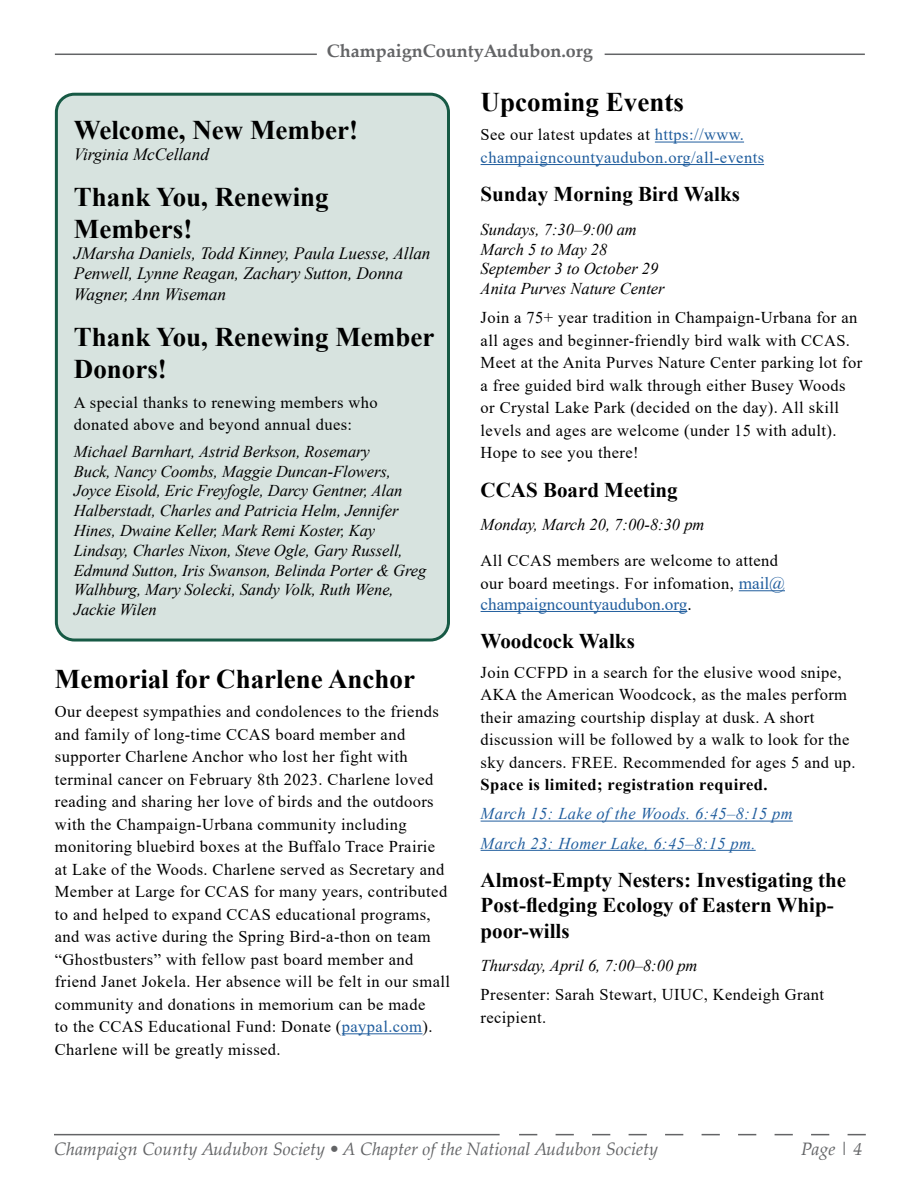
<style>
.page{position:relative;width:918px;height:1188px;background:#fff}
.page>*{position:absolute;margin:0;border:0;box-sizing:border-box;transform-origin:0 0}
.t1{font:700 27px/32.4px "Times New Roman";color:#000}
.t2{font:700 21px/25.2px "Times New Roman";color:#000}
.t3{font:italic 18px "Palatino Linotype";color:#636466}
.t4{font:700 18px "Palatino Linotype";color:#636466}
.t5{font:italic 17.25px/20.7px "Times New Roman";letter-spacing:-.005em;color:#000}
.t6{font:17.25px "Times New Roman";letter-spacing:-.005em;color:#215e9e}
.t7{font:16.5px/22.5px "Times New Roman";letter-spacing:.025em;color:#000}
.t8{font:italic 16.5px/19.8px "Times New Roman";letter-spacing:-.005em;color:#000}
.t9{font:16.5px/22.5px "Times New Roman";letter-spacing:.025em;color:#215e9e}
.t10{font:italic 16.5px/29.2px "Times New Roman";letter-spacing:.025em;color:#215e9e}
.t11{font:700 16.5px "Times New Roman";letter-spacing:.025em;color:#000}
.s1{color:#215e9e}
.s2{color:#000}
.s3{font-size:17.25px;color:#215e9e}
</style>
<div class="page">
<div style="left:56px;top:94px;width:393px;height:546px;background:#d7e3df;border-radius:18px"></div>
<div style="left:55px;top:93px;width:395px;height:549px;border:3px solid #175a45;border-radius:18px"></div>
<hr style="left:655px;top:142px;width:89px;height:1px;background:#215e9e">
<hr style="left:481px;top:164px;width:283px;height:1px;background:#215e9e">
<hr style="left:739px;top:590px;width:46px;height:1px;background:#215e9e">
<hr style="left:481px;top:611px;width:206px;height:1px;background:#215e9e">
<hr style="left:481px;top:821px;width:312px;height:1px;background:#215e9e">
<hr style="left:481px;top:850px;width:275px;height:1px;background:#215e9e">
<hr style="left:342px;top:1033px;width:80px;height:1px;background:#215e9e">
<svg style="left:519px;top:1134px;width:347px;height:1px"></svg>
<hr style="left:54px;top:1134px;width:446px;height:1px;background:#636466">
<hr style="left:55px;top:54px;width:262px;height:1px;background:#636466">
<hr style="left:605px;top:54px;width:260px;height:1px;background:#636466">
<p class="t4" style="left:327px;top:38px;width:268px">ChampaignCountyAudubon.org</p>
<h1 class="t1" style="left:74px;top:113px;width:286px">Welcome, New Member!</h1>
<p class="t5" style="left:74px;top:143px;width:137px">Virginia McCelland</p>
<h1 class="t1" style="left:74px;top:180px;width:256px">Thank You, Renewing<br>Members!</h1>
<p class="t5" style="left:74px;top:242px;width:358px">JMarsha Daniels, Todd Kinney, Paula Luesse, Allan<br>Penwell, Lynne Reagan, Zachary Sutton, Donna<br>Wagner, Ann Wiseman</p>
<h1 class="t1" style="left:74px;top:320px;width:362px">Thank You, Renewing Member<br>Donors!</h1>
<p class="t7" style="left:74px;top:390px;width:305px">A special thanks to renewing members who donated above and beyond annual dues:</p>
<p class="t8" style="left:74px;top:441px;width:354px">Michael Barnhart, Astrid Berkson, Rosemary<br>Buck, Nancy Coombs, Maggie Duncan-Flowers, Joyce Eisold, Eric Freyfogle, Darcy Gentner, Alan Halberstadt, Charles and Patricia Helm, Jennifer Hines, Dwaine Keller, Mark Remi Koster, Kay Lindsay, Charles Nixon, Steve Ogle, Gary Russell, Edmund Sutton, Iris Swanson, Belinda Porter &amp; Greg Walhburg, Mary Solecki, Sandy Volk, Ruth Wene, Jackie Wilen</p>
<h1 class="t1" style="left:55px;top:662px;width:362px">Memorial for Charlene Anchor</h1>
<p class="t7" style="left:55px;top:700px;width:397px">Our deepest sympathies and condolences to the friends and family of long-time CCAS board member and supporter Charlene Anchor who lost her fight with terminal cancer on February 8th 2023. Charlene loved reading and sharing her love of birds and the outdoors with the Champaign-Urbana community including monitoring bluebird boxes at the Buffalo Trace Prairie at Lake of the Woods. Charlene served as Secretary and Member at Large for CCAS for many years, contributed to and helped to expand CCAS educational programs, and was active during the Spring Bird-a-thon on team “Ghostbusters” with fellow past board member and friend Janet Jokela. Her absence will be felt in our small community and donations in memorium can be made<br>to the CCAS Educational Fund: Donate (<span class="s1">paypal.com</span>).<br>Charlene will be greatly missed.</p>
<h1 class="t1" style="left:481px;top:85px;width:205px">Upcoming Events</h1>
<p class="t9" style="left:481px;top:123px;width:285px"><span class="s2">See our latest updates at</span> https://www. champaigncountyaudubon.org/all-events</p>
<p class="t2" style="left:481px;top:181px;width:261px">Sunday Morning Bird Walks</p>
<p class="t8" style="left:481px;top:219px;width:186px">Sundays, 7:30–9:00 am<br>March 5 to May 28<br>September 3 to October 29<br>Anita Purves Nature Center</p>
<p class="t7" style="left:481px;top:306px;width:383px">Join a 75+ year tradition in Champaign-Urbana for an all ages and beginner-friendly bird walk with CCAS.<br>Meet at the Anita Purves Nature Center parking lot for a free guided bird walk through either Busey Woods or Crystal Lake Park (decided on the day). All skill levels and ages are welcome (under 15 with adult).<br>Hope to see you there!</p>
<p class="t2" style="left:481px;top:477px;width:199px">CCAS Board Meeting</p>
<p class="t8" style="left:481px;top:515px;width:225px">Monday, March 20, 7:00-8:30 pm</p>
<p class="t7" style="left:481px;top:549px;width:306px">All CCAS members are welcome to attend our board meetings. For infomation, <span class="s3">mail@</span></p>
<p class="t6" style="left:481px;top:592px;width:213px">champaigncountyaudubon.org<span class="s2">.</span></p>
<p class="t2" style="left:481px;top:628px;width:156px">Woodcock Walks</p>
<p class="t7" style="left:481px;top:660px;width:376px">Join CCFPD in a search for the elusive wood snipe, AKA the American Woodcock, as the males perform their amazing courtship display at dusk. A short discussion will be followed by a walk to look for the sky dancers. FREE. Recommended for ages 5 and up.</p>
<p class="t11" style="left:481px;top:773px;width:288px">Space is limited; registration required.</p>
<p class="t10" style="left:481px;top:799px;width:314px">March 15: Lake of the Woods. 6:45–8:15 pm<br>March 23: Homer Lake, 6:45–8:15 pm.</p>
<p class="t2" style="left:481px;top:867px;width:367px">Almost-Empty Nesters: Investigating the<br>Post-fledging Ecology of Eastern Whip&shy;poor-wills</p>
<p class="t8" style="left:481px;top:955px;width:218px">Thursday, April 6, 7:00–8:00 pm</p>
<p class="t7" style="left:481px;top:983px;width:345px">Presenter: Sarah Stewart, UIUC, Kendeigh Grant recipient.</p>
<p class="t3" style="left:54px;top:1136px;width:606px">Champaign County Audubon Society • A Chapter of the National Audubon Society</p>
<p class="t3" style="left:801px;top:1136px;width:63px">Page | 4</p>
</div>
